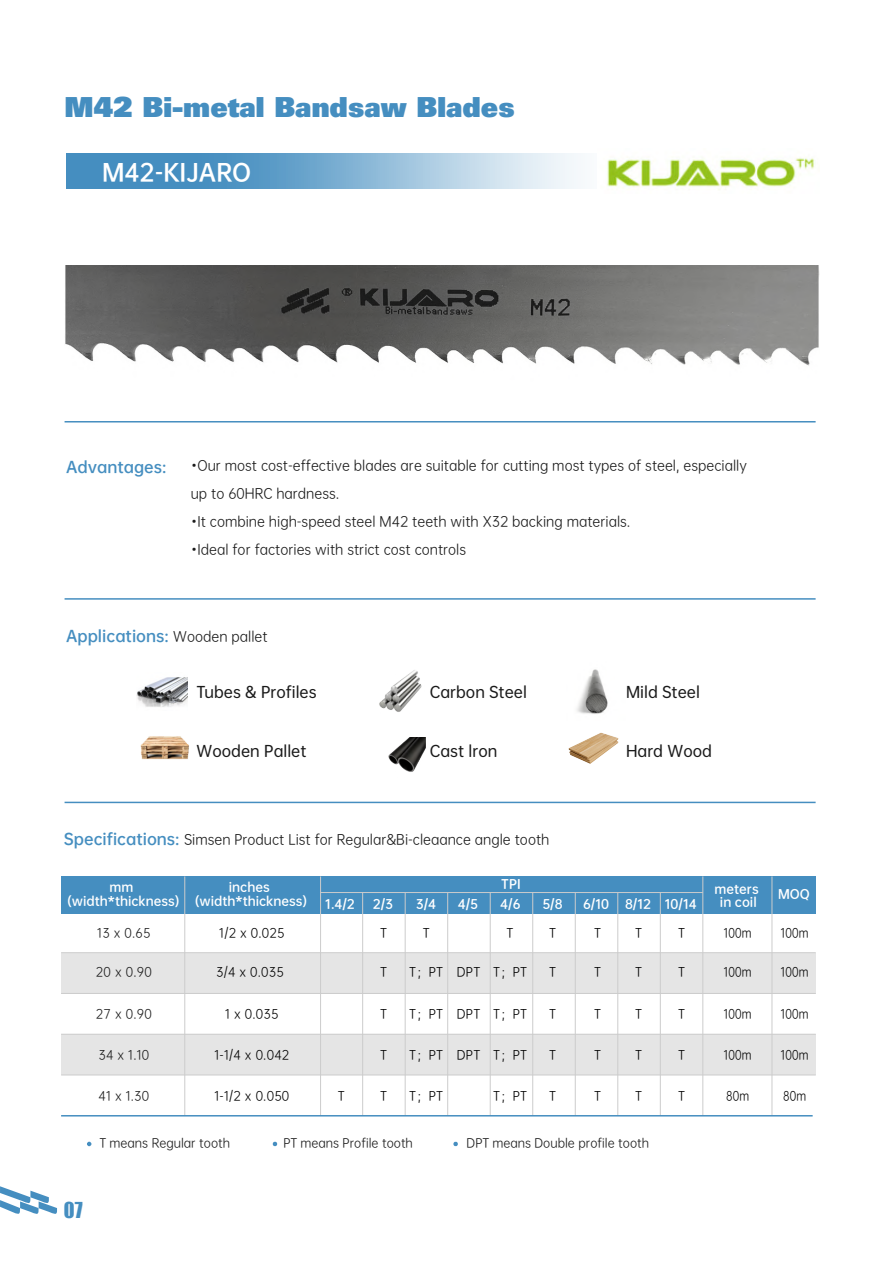
<style>
.page{position:relative;width:893px;height:1263px;background:#fff}
.page>*{position:absolute;margin:0;border:0;box-sizing:border-box;transform-origin:0 0}
.t1{font:27.6px "Univers LT Std X Black";color:#458ec0}
.t2{font:22.8px "OPPO Sans B";color:#fff}
.t3{font:20.25px "Impact";color:#458ec0}
.t4{font:15px "OPPO Sans M";color:#1a1a1a}
.t5{font:15px "OPPO Sans B";color:#458ec0}
.t6{font:13.5px/28.2px "OPPO Sans R";color:#1a1a1a}
.t7{font:12.3px "OPPO Sans R";letter-spacing:.02em;color:#000}
.t8{font:12.3px "OPPO Sans R";letter-spacing:.02em;color:#000;scale:.87 1}
.t9{font:12.3px "OPPO Sans R";letter-spacing:.02em;color:#1a1a1a}
.t10{font:12px/13.2px "OPPO Sans B";color:#fff;text-align:center}
.t11{font:12px "OPPO Sans R";color:#1a1a1a}
.s1{font-family:"OPPO Sans R";font-size:13.5px;color:#1a1a1a}
.s2{font-family:"OPPO Sans B";font-size:15px;color:#458ec0}
</style>
<div class="page">
<img style="left:577px;top:669px;width:31px;height:44px">
<div style="left:61px;top:953px;width:755px;height:40px;background:#e5e5e5"></div>
<div style="left:61px;top:1034px;width:755px;height:41px;background:#e5e5e5"></div>
<div style="left:61px;top:876px;width:755px;height:38px;background:#458ec0"></div>
<svg style="left:67px;top:153px;width:511px;height:36px"></svg>
<img style="left:607px;top:157px;width:208px;height:33px">
<hr style="left:65px;top:421px;width:751px;height:1px;background:#458ec0">
<hr style="left:65px;top:802px;width:751px;height:1px;background:#458ec0">
<hr style="left:65px;top:598px;width:751px;height:2px;background:#458ec0">
<svg style="left:0;top:1186px;width:57px;height:28px"></svg>
<img style="left:65px;top:266px;width:754px;height:100px">
<hr style="left:184px;top:876px;width:1px;height:240px;background:#ccc">
<hr style="left:320px;top:876px;width:1px;height:240px;background:#ccc">
<hr style="left:320px;top:892px;width:383px;height:1px;background:#ccc">
<hr style="left:362px;top:892px;width:1px;height:224px;background:#ccc">
<hr style="left:405px;top:892px;width:1px;height:224px;background:#ccc">
<hr style="left:447px;top:892px;width:1px;height:224px;background:#ccc">
<hr style="left:490px;top:892px;width:1px;height:224px;background:#ccc">
<hr style="left:532px;top:892px;width:1px;height:224px;background:#ccc">
<hr style="left:617px;top:892px;width:1px;height:224px;background:#ccc">
<hr style="left:575px;top:892px;width:1px;height:224px;background:#ccc">
<hr style="left:660px;top:892px;width:1px;height:224px;background:#ccc">
<hr style="left:702px;top:876px;width:1px;height:240px;background:#ccc">
<hr style="left:772px;top:876px;width:1px;height:240px;background:#ccc">
<hr style="left:61px;top:952px;width:755px;height:1px;background:#ccc">
<hr style="left:61px;top:993px;width:755px;height:1px;background:#ccc">
<hr style="left:61px;top:1034px;width:755px;height:1px;background:#ccc">
<hr style="left:61px;top:1074px;width:755px;height:1px;background:#ccc">
<hr style="left:61px;top:1115px;width:752px;height:1px;background:#458ec0">
<img style="left:379px;top:670px;width:43px;height:42px">
<img style="left:388px;top:737px;width:37px;height:35px">
<img style="left:568px;top:713px;width:51px;height:51px">
<svg style="left:87px;top:1142px;width:4px;height:4px"></svg>
<svg style="left:272px;top:1141px;width:5px;height:5px"></svg>
<svg style="left:453px;top:1141px;width:5px;height:5px"></svg>
<img style="left:136px;top:677px;width:51px;height:30px">
<img style="left:140px;top:736px;width:49px;height:24px">
<h1 class="t1" style="left:65px;top:89px;width:452px">M42 Bi-metal Bandsaw Blades</h1>
<h2 class="t2" style="left:102px;top:153px;width:151px">M42-KIJARO</h2>
<p class="t5" style="left:66px;top:454px;width:102px">Advantages:</p>
<p class="t6" style="left:191px;top:450px;width:558px">•Our most cost-effective blades are suitable for cutting most types of steel, especially up to 60HRC hardness.</p>
<p class="t6" style="left:191px;top:506px;width:441px">•It combine high-speed steel M42 teeth with X32 backing materials.</p>
<p class="t6" style="left:191px;top:534px;width:277px">•Ideal for factories with strict cost controls</p>
<p class="t5" style="left:66px;top:623px;width:203px">Applications: <span class="s1">Wooden pallet</span></p>
<p class="t4" style="left:197px;top:679px;width:122px">Tubes &amp; Profiles</p>
<p class="t4" style="left:430px;top:679px;width:99px">Carbon Steel</p>
<p class="t4" style="left:626px;top:679px;width:75px">Mild Steel</p>
<p class="t4" style="left:197px;top:738px;width:111px">Wooden Pallet</p>
<p class="t4" style="left:626px;top:738px;width:87px">Hard Wood</p>
<p class="t4" style="left:430px;top:738px;width:69px">Cast lron</p>
<p class="t6" style="left:64px;top:825px;width:487px"><span class="s2">Specifications:</span> Simsen Product List for Regular&amp;Bi-cleaance angle tooth</p>
<p class="t10" style="left:501px;top:876px;width:21px">TPI</p>
<p class="t10" style="left:67px;top:880px;width:114px">mm (width*thickness)</p>
<p class="t10" style="left:195px;top:880px;width:114px">inches (width*thickness)</p>
<p class="t9" style="left:97px;top:923px;width:55px">13 x 0.65</p>
<p class="t9" style="left:96px;top:962px;width:57px">20 x 0.90</p>
<p class="t9" style="left:96px;top:1004px;width:57px">27 x 0.90</p>
<p class="t9" style="left:98px;top:1045px;width:52px">34 x 1.10</p>
<p class="t9" style="left:98px;top:1086px;width:52px">41 x 1.30</p>
<p class="t10" style="left:325px;top:896px;width:31px">1.4/2</p>
<p class="t10" style="left:373px;top:896px;width:22px">2/3</p>
<p class="t10" style="left:416px;top:896px;width:22px">3/4</p>
<p class="t10" style="left:458px;top:896px;width:22px">4/5</p>
<p class="t10" style="left:500px;top:896px;width:22px">4/6</p>
<p class="t10" style="left:542px;top:896px;width:22px">5/8</p>
<p class="t10" style="left:583px;top:896px;width:28px">6/10</p>
<p class="t10" style="left:625px;top:896px;width:73px">8/12 10/14</p>
<p class="t7" style="left:219px;top:923px;width:67px">1/2 x 0.025</p>
<p class="t7" style="left:216px;top:962px;width:69px">3/4 x 0.035</p>
<p class="t7" style="left:225px;top:1004px;width:55px">1 x 0.035</p>
<p class="t7" style="left:214px;top:1045px;width:77px">1-1/4 x 0.042</p>
<p class="t7" style="left:214px;top:1086px;width:77px">1-1/2 x 0.050</p>
<p class="t7" style="left:338px;top:1086px;width:8px">T</p>
<p class="t7" style="left:380px;top:923px;width:8px">T</p>
<p class="t7" style="left:423px;top:923px;width:8px">T</p>
<p class="t7" style="left:380px;top:962px;width:8px">T</p>
<p class="t7" style="left:409px;top:962px;width:35px">T；PT</p>
<p class="t7" style="left:409px;top:1004px;width:35px">T；PT</p>
<p class="t7" style="left:409px;top:1045px;width:35px">T；PT</p>
<p class="t7" style="left:507px;top:923px;width:8px">T</p>
<p class="t7" style="left:493px;top:962px;width:35px">T；PT</p>
<p class="t7" style="left:493px;top:1004px;width:35px">T；PT</p>
<p class="t7" style="left:493px;top:1045px;width:35px">T；PT</p>
<p class="t7" style="left:493px;top:1086px;width:35px">T；PT</p>
<p class="t7" style="left:549px;top:923px;width:8px">T</p>
<p class="t7" style="left:549px;top:962px;width:8px">T</p>
<p class="t7" style="left:549px;top:1004px;width:8px">T</p>
<p class="t7" style="left:549px;top:1045px;width:8px">T</p>
<p class="t7" style="left:549px;top:1086px;width:8px">T</p>
<p class="t7" style="left:594px;top:923px;width:8px">T</p>
<p class="t7" style="left:594px;top:962px;width:8px">T</p>
<p class="t7" style="left:594px;top:1004px;width:8px">T</p>
<p class="t7" style="left:594px;top:1045px;width:8px">T</p>
<p class="t7" style="left:594px;top:1086px;width:8px">T</p>
<p class="t7" style="left:635px;top:923px;width:8px">T</p>
<p class="t7" style="left:635px;top:962px;width:8px">T</p>
<p class="t7" style="left:635px;top:1004px;width:8px">T</p>
<p class="t7" style="left:635px;top:1045px;width:8px">T</p>
<p class="t7" style="left:635px;top:1086px;width:8px">T</p>
<p class="t7" style="left:678px;top:923px;width:8px">T</p>
<p class="t7" style="left:678px;top:962px;width:8px">T</p>
<p class="t7" style="left:678px;top:1004px;width:8px">T</p>
<p class="t7" style="left:678px;top:1045px;width:8px">T</p>
<p class="t7" style="left:678px;top:1086px;width:8px">T</p>
<p class="t7" style="left:457px;top:962px;width:25px">DPT</p>
<p class="t7" style="left:457px;top:1004px;width:25px">DPT</p>
<p class="t7" style="left:457px;top:1045px;width:25px">DPT</p>
<p class="t7" style="left:380px;top:1004px;width:8px">T</p>
<p class="t7" style="left:380px;top:1045px;width:8px">T</p>
<p class="t7" style="left:380px;top:1086px;width:8px">T</p>
<p class="t7" style="left:409px;top:1086px;width:35px">T；PT</p>
<p class="t11" style="left:100px;top:1134px;width:132px">T means Regular tooth</p>
<p class="t11" style="left:283px;top:1134px;width:131px">PT means Profile tooth</p>
<p class="t11" style="left:467px;top:1134px;width:184px">DPT means Double profile tooth</p>
<p class="t10" style="left:714px;top:881px;width:46px">meters in coil</p>
<p class="t10" style="left:778px;top:886px;width:33px">MOQ</p>
<p class="t8" style="left:724px;top:923px;width:33px">100m</p>
<p class="t8" style="left:724px;top:962px;width:33px">100m</p>
<p class="t8" style="left:724px;top:1004px;width:33px">100m</p>
<p class="t8" style="left:724px;top:1045px;width:33px">100m</p>
<p class="t8" style="left:726px;top:1086px;width:28px">80m</p>
<p class="t8" style="left:781px;top:923px;width:33px">100m</p>
<p class="t8" style="left:781px;top:962px;width:33px">100m</p>
<p class="t8" style="left:781px;top:1004px;width:33px">100m</p>
<p class="t8" style="left:781px;top:1045px;width:33px">100m</p>
<p class="t8" style="left:783px;top:1086px;width:28px">80m</p>
<h3 class="t3" style="left:64px;top:1195px;width:20px">07</h3>
</div>
